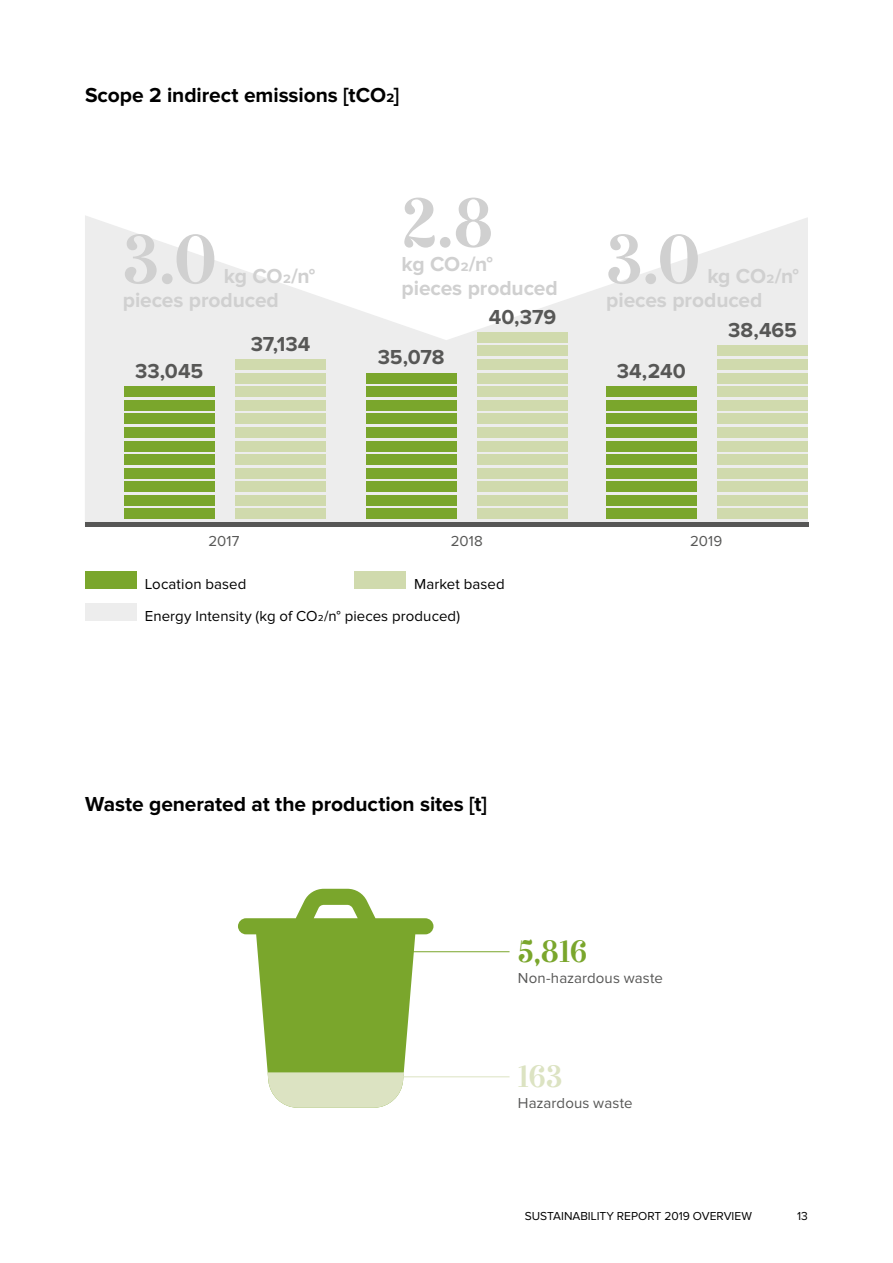
<style>
.page{position:relative;width:893px;height:1263px;background:#fff}
.page>*{position:absolute;margin:0;border:0;box-sizing:border-box;transform-origin:0 0}
.t1{font:60px "Couturier";color:#d0d0d0}
.t2{font:27px "Couturier";color:#7aa62c}
.t3{font:27px "Couturier";color:#dce3c2}
.t4{font:700 21px "Proxima Nova";letter-spacing:-.005em;color:#000}
.t5{font:700 21px/24px "Proxima Nova";letter-spacing:-.005em;color:#d0d0d0}
.t6{font:700 21px "Proxima Nova";letter-spacing:-.005em;color:#575756}
.t7{font:15px/32px "Proxima Nova";letter-spacing:.005em;color:#000}
.t8{font:15px "Proxima Nova";letter-spacing:.005em;color:#575756}
.t9{font:12px "Proxima Nova A";color:#000}
</style>
<div class="page">
<div style="left:85px;top:572px;width:51px;height:17px;background:#7aa62c"></div>
<div style="left:355px;top:572px;width:51px;height:17px;background:#d0daad"></div>
<div style="left:85px;top:604px;width:51px;height:17px;background:#ededed"></div>
<svg style="left:85px;top:215px;width:723px;height:307px;fill:#ededed"></svg>
<div style="left:366px;top:509px;width:90px;height:10px;background:#7aa62c"></div>
<div style="left:366px;top:495px;width:90px;height:10px;background:#7aa62c"></div>
<div style="left:124px;top:509px;width:90px;height:10px;background:#7aa62c"></div>
<div style="left:606px;top:509px;width:90px;height:10px;background:#7aa62c"></div>
<div style="left:366px;top:482px;width:90px;height:10px;background:#7aa62c"></div>
<div style="left:124px;top:495px;width:90px;height:10px;background:#7aa62c"></div>
<div style="left:606px;top:495px;width:90px;height:10px;background:#7aa62c"></div>
<div style="left:366px;top:468px;width:90px;height:10px;background:#7aa62c"></div>
<div style="left:124px;top:482px;width:90px;height:10px;background:#7aa62c"></div>
<div style="left:606px;top:482px;width:90px;height:10px;background:#7aa62c"></div>
<div style="left:366px;top:454px;width:90px;height:11px;background:#7aa62c"></div>
<div style="left:124px;top:468px;width:90px;height:10px;background:#7aa62c"></div>
<div style="left:606px;top:468px;width:90px;height:10px;background:#7aa62c"></div>
<div style="left:366px;top:441px;width:90px;height:10px;background:#7aa62c"></div>
<div style="left:124px;top:454px;width:90px;height:11px;background:#7aa62c"></div>
<div style="left:606px;top:454px;width:90px;height:11px;background:#7aa62c"></div>
<div style="left:366px;top:427px;width:90px;height:10px;background:#7aa62c"></div>
<div style="left:124px;top:441px;width:90px;height:10px;background:#7aa62c"></div>
<div style="left:606px;top:441px;width:90px;height:10px;background:#7aa62c"></div>
<div style="left:366px;top:414px;width:90px;height:10px;background:#7aa62c"></div>
<div style="left:124px;top:427px;width:90px;height:10px;background:#7aa62c"></div>
<div style="left:606px;top:427px;width:90px;height:10px;background:#7aa62c"></div>
<div style="left:366px;top:400px;width:90px;height:10px;background:#7aa62c"></div>
<div style="left:124px;top:414px;width:90px;height:10px;background:#7aa62c"></div>
<div style="left:606px;top:414px;width:90px;height:10px;background:#7aa62c"></div>
<div style="left:366px;top:387px;width:90px;height:10px;background:#7aa62c"></div>
<div style="left:124px;top:400px;width:90px;height:10px;background:#7aa62c"></div>
<div style="left:606px;top:400px;width:90px;height:10px;background:#7aa62c"></div>
<div style="left:366px;top:373px;width:90px;height:10px;background:#7aa62c"></div>
<div style="left:124px;top:387px;width:90px;height:10px;background:#7aa62c"></div>
<div style="left:606px;top:387px;width:90px;height:10px;background:#7aa62c"></div>
<div style="left:235px;top:509px;width:90px;height:10px;background:#d0daad"></div>
<div style="left:235px;top:454px;width:90px;height:11px;background:#d0daad"></div>
<div style="left:235px;top:482px;width:90px;height:10px;background:#d0daad"></div>
<div style="left:235px;top:427px;width:90px;height:10px;background:#d0daad"></div>
<div style="left:235px;top:387px;width:90px;height:10px;background:#d0daad"></div>
<div style="left:235px;top:495px;width:90px;height:10px;background:#d0daad"></div>
<div style="left:235px;top:441px;width:90px;height:10px;background:#d0daad"></div>
<div style="left:235px;top:400px;width:90px;height:10px;background:#d0daad"></div>
<div style="left:235px;top:468px;width:90px;height:10px;background:#d0daad"></div>
<div style="left:235px;top:414px;width:90px;height:10px;background:#d0daad"></div>
<div style="left:235px;top:373px;width:90px;height:10px;background:#d0daad"></div>
<div style="left:718px;top:509px;width:90px;height:10px;background:#d0daad"></div>
<div style="left:477px;top:509px;width:90px;height:10px;background:#d0daad"></div>
<div style="left:477px;top:495px;width:90px;height:10px;background:#d0daad"></div>
<div style="left:85px;top:522px;width:723px;height:5px;background:#575756"></div>
<div style="left:235px;top:359px;width:90px;height:11px;background:#d0daad"></div>
<div style="left:718px;top:495px;width:90px;height:10px;background:#d0daad"></div>
<div style="left:477px;top:482px;width:90px;height:10px;background:#d0daad"></div>
<div style="left:718px;top:482px;width:90px;height:10px;background:#d0daad"></div>
<div style="left:477px;top:427px;width:90px;height:10px;background:#d0daad"></div>
<div style="left:718px;top:427px;width:90px;height:10px;background:#d0daad"></div>
<div style="left:477px;top:454px;width:90px;height:11px;background:#d0daad"></div>
<div style="left:718px;top:454px;width:90px;height:11px;background:#d0daad"></div>
<div style="left:477px;top:400px;width:90px;height:10px;background:#d0daad"></div>
<div style="left:718px;top:400px;width:90px;height:10px;background:#d0daad"></div>
<div style="left:477px;top:359px;width:90px;height:11px;background:#d0daad"></div>
<div style="left:718px;top:359px;width:90px;height:11px;background:#d0daad"></div>
<div style="left:477px;top:468px;width:90px;height:10px;background:#d0daad"></div>
<div style="left:718px;top:468px;width:90px;height:10px;background:#d0daad"></div>
<div style="left:477px;top:414px;width:90px;height:10px;background:#d0daad"></div>
<div style="left:718px;top:414px;width:90px;height:10px;background:#d0daad"></div>
<div style="left:477px;top:373px;width:90px;height:10px;background:#d0daad"></div>
<div style="left:718px;top:373px;width:90px;height:10px;background:#d0daad"></div>
<div style="left:477px;top:441px;width:90px;height:10px;background:#d0daad"></div>
<div style="left:718px;top:441px;width:90px;height:10px;background:#d0daad"></div>
<div style="left:477px;top:387px;width:90px;height:10px;background:#d0daad"></div>
<div style="left:718px;top:387px;width:90px;height:10px;background:#d0daad"></div>
<div style="left:477px;top:346px;width:90px;height:10px;background:#d0daad"></div>
<div style="left:718px;top:346px;width:90px;height:10px;background:#d0daad"></div>
<div style="left:477px;top:332px;width:90px;height:10px;background:#d0daad"></div>
<svg style="left:238px;top:889px;width:195px;height:219px"></svg>
<hr style="left:394px;top:1076px;width:116px;height:1px;background:#dce3c2">
<hr style="left:394px;top:951px;width:116px;height:1px;background:#7aa62c">
<p class="t4" style="left:85px;top:83px;width:316px">Scope 2 indirect emissions [tCO2]</p>
<h1 class="t1" style="left:402px;top:179px;width:93px">2.8</h1>
<p class="t5" style="left:402px;top:252px;width:158px">kg CO2/n° pieces produced</p>
<h1 class="t1" style="left:123px;top:216px;width:96px">3.0</h1>
<h1 class="t1" style="left:606px;top:216px;width:96px">3.0</h1>
<p class="t5" style="left:123px;top:264px;width:194px;text-indent:101px">kg CO2/n° pieces produced</p>
<p class="t5" style="left:606px;top:264px;width:194px;text-indent:101px">kg CO2/n° pieces produced</p>
<p class="t6" style="left:489px;top:305px;width:69px">40,379</p>
<p class="t6" style="left:728px;top:318px;width:70px">38,465</p>
<p class="t6" style="left:251px;top:332px;width:61px">37,134</p>
<p class="t6" style="left:378px;top:345px;width:68px">35,078</p>
<p class="t6" style="left:135px;top:359px;width:69px">33,045</p>
<p class="t6" style="left:617px;top:359px;width:70px">34,240</p>
<p class="t8" style="left:209px;top:532px;width:32px">2017</p>
<p class="t8" style="left:451px;top:532px;width:34px">2018</p>
<p class="t8" style="left:690px;top:532px;width:34px">2019</p>
<p class="t7" style="left:145px;top:568px;width:361px;text-indent:269px">Market based<br>Energy Intensity (kg of CO2/n° pieces produced)</p>
<p class="t7" style="left:145px;top:568px;width:103px">Location based</p>
<p class="t4" style="left:85px;top:792px;width:403px">Waste generated at the production sites [t]</p>
<p class="t2" style="left:518px;top:932px;width:71px">5,816</p>
<p class="t8" style="left:518px;top:969px;width:147px">Non-hazardous waste</p>
<p class="t3" style="left:518px;top:1057px;width:46px">163</p>
<p class="t8" style="left:518px;top:1094px;width:116px">Hazardous waste</p>
<p class="t9" style="left:525px;top:1210px;width:229px">SUSTAINABILITY REPORT 2019 OVERVIEW</p>
<p class="t9" style="left:797px;top:1210px;width:12px">13</p>
</div>
